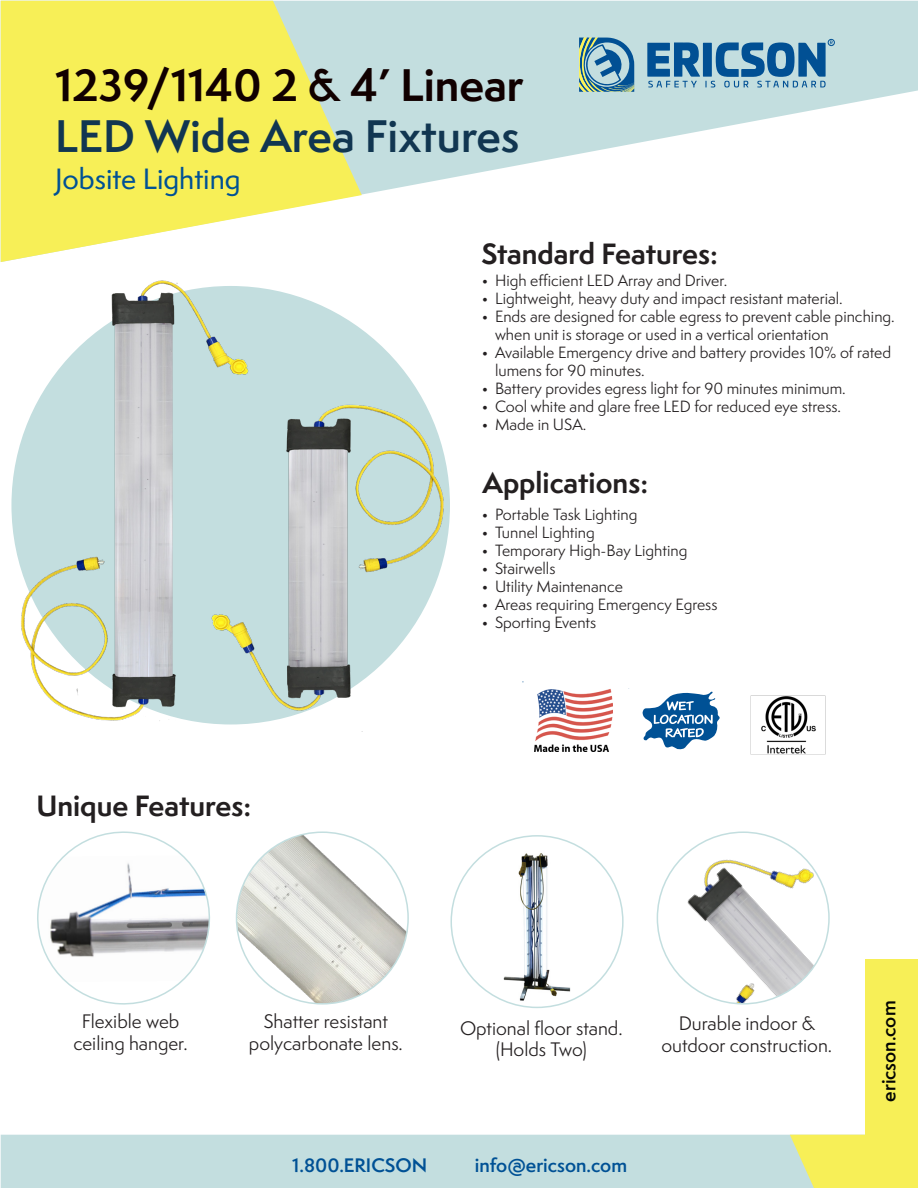
<style>
.page{position:relative;width:918px;height:1188px;background:#fff}
.page>*{position:absolute;margin:0;border:0;box-sizing:border-box;transform-origin:0 0}
.t1{font:700 42px "Semplicita Pro";color:#100}
.t2{font:600 42px "Semplicita Pro";color:#113651}
.t3{font:700 27px "Semplicita Pro";color:#231f20}
.t4{font:500 27px "Semplicita Pro";color:#005195}
.t5{font:18px "Semplicita Pro";color:#231f20}
.t6{font:600 18px "Semplicita Pro";color:#005195}
.t7{font:600 18px "Semplicita Pro";color:#040503}
.t8{font:15px/18px "Semplicita Pro";color:#231f20}
</style>
<div class="page">
<svg style="left:362px;top:1px;width:556px;height:194px;fill:#c3dedf"></svg>
<svg style="left:1px;top:1px;width:361px;height:261px;background:#f3ef79"></svg>
<svg style="left:576px;top:38px;width:58px;height:55px;background:#75a2b1"></svg>
<div style="left:828px;top:39px;width:7px;height:7px;border:1px solid #015094;border-radius:50%"></div>
<svg style="left:647px;top:41px;width:186px;height:46px;background:#6196b9"></svg>
<div style="left:1px;top:1135px;width:788px;height:53px;background:#c3dedf"></div>
<svg style="left:789px;top:1135px;width:129px;height:53px;background:#f1ed64"></svg>
<div style="left:865px;top:959px;width:53px;height:176px;background:#f7ef57"></div>
<div style="left:11px;top:286px;width:439px;height:438px;background:#c3dedf;border-radius:50%"></div>
<svg style="left:643px;top:692px;width:77px;height:58px"></svg>
<img style="left:535px;top:689px;width:78px;height:63px">
<img style="left:750px;top:695px;width:76px;height:60px">
<svg style="left:37px;top:831px;width:173px;height:174px"></svg>
<img style="left:237px;top:832px;width:171px;height:172px;border-radius:86px">
<img style="left:657px;top:834px;width:170px;height:168px">
<img style="left:499px;top:853px;width:76px;height:152px">
<img style="left:15px;top:280px;width:235px;height:443px">
<img style="left:201px;top:373px;width:246px;height:359px">
<p class="t1" style="left:55px;top:54px;width:470px">1239/1140 2 &amp; 4’ Linear</p>
<p class="t2" style="left:55px;top:105px;width:466px">LED Wide Area Fixtures</p>
<p class="t4" style="left:55px;top:159px;width:187px">Jobsite Lighting</p>
<p class="t3" style="left:482px;top:233px;width:238px">Standard Features:</p>
<p class="t8" style="left:482px;top:272px;width:247px">• High efficient LED Array and Driver.</p>
<p class="t8" style="left:482px;top:290px;width:363px">• Lightweight, heavy duty and impact resistant material.</p>
<p class="t8" style="left:495px;top:308px;width:401px;text-indent:-14px">• Ends are designed for cable egress to prevent cable pinching. when unit is storage or used in a vertical orientation</p>
<p class="t8" style="left:495px;top:344px;width:398px;text-indent:-14px">• Available Emergency drive and battery provides 10% of rated lumens for 90 minutes.</p>
<p class="t8" style="left:482px;top:380px;width:366px">• Battery provides egress light for 90 minutes minimum.</p>
<p class="t8" style="left:482px;top:398px;width:361px">• Cool white and glare free LED for reduced eye stress.</p>
<p class="t8" style="left:482px;top:416px;width:106px">• Made in USA.</p>
<p class="t3" style="left:36px;top:786px;width:216px">Unique Features:</p>
<p class="t3" style="left:482px;top:462px;width:167px">Applications:</p>
<p class="t8" style="left:482px;top:505px;width:157px">• Portable Task Lighting</p>
<p class="t8" style="left:482px;top:523px;width:115px">• Tunnel Lighting</p>
<p class="t8" style="left:482px;top:541px;width:207px">• Temporary High-Bay Lighting</p>
<p class="t8" style="left:482px;top:559px;width:75px">• Stairwells</p>
<p class="t8" style="left:482px;top:577px;width:143px">• Utility Maintenance</p>
<p class="t8" style="left:482px;top:595px;width:237px">• Areas requiring Emergency Egress</p>
<p class="t8" style="left:482px;top:613px;width:116px">• Sporting Events</p>
<p class="t5" style="left:82px;top:1009px;width:99px">Flexible web</p>
<p class="t5" style="left:73px;top:1031px;width:116px">ceiling hanger.</p>
<p class="t5" style="left:264px;top:1009px;width:126px">Shatter resistant</p>
<p class="t5" style="left:249px;top:1031px;width:155px">polycarbonate lens.</p>
<p class="t5" style="left:460px;top:1015px;width:164px">Optional floor stand.</p>
<p class="t5" style="left:496px;top:1037px;width:93px">(Holds Two)</p>
<p class="t5" style="left:679px;top:1011px;width:138px">Durable indoor &amp;</p>
<p class="t5" style="left:661px;top:1032px;width:172px">outdoor construction.</p>
<p class="t6" style="left:292px;top:1152px;width:137px">1.800.ERICSON</p>
<p class="t6" style="left:475px;top:1152px;width:154px">info@ericson.com</p>
<p class="t7" style="left:876px;top:1102px;width:103px;rotate:-90deg">ericson.com</p>
</div>
